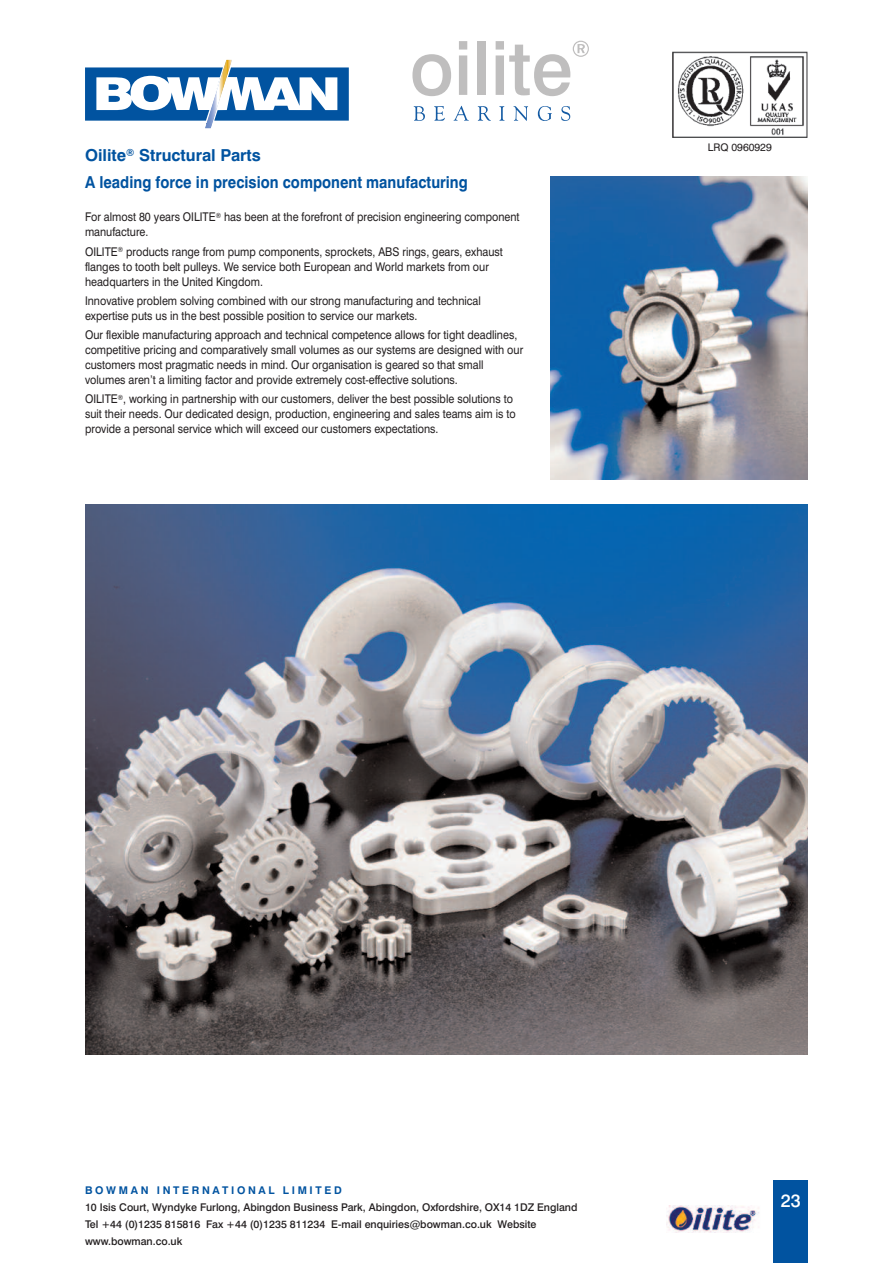
<style>
.page{position:relative;width:893px;height:1263px;background:#fff}
.page>*{position:absolute;margin:0;border:0;box-sizing:border-box;transform-origin:0 0}
.t1{font:500 18px "Swiss 721 BT";color:#fff}
.t2{font:700 16.5px/27.6px "Swiss 721 BT";color:#0153a0}
.t3{font:12px/15px "Swiss 721 BT";color:#231f20;scale:.9 1}
.t4{font:500 10.65px/16.8px "Swiss 721 BT";color:#231f20}
.t5{font:700 10.65px "Swiss 721 BT";letter-spacing:.25em;color:#0153a0}
.t6{font:10.5px "Swiss 721 BT";color:#231f20}
</style>
<div class="page">
<img style="left:672px;top:51px;width:136px;height:87px">
<svg style="left:412px;top:54px;width:39px;height:42px"></svg>
<svg style="left:459px;top:41px;width:8px;height:54px"></svg>
<div style="left:477px;top:41px;width:9px;height:54px;background:#bfbebe"></div>
<svg style="left:496px;top:41px;width:93px;height:55px"></svg>
<svg style="left:414px;top:106px;width:11px;height:15px"></svg>
<svg style="left:434px;top:106px;width:11px;height:15px"></svg>
<svg style="left:454px;top:106px;width:15px;height:15px"></svg>
<svg style="left:478px;top:106px;width:13px;height:15px"></svg>
<svg style="left:499px;top:106px;width:6px;height:15px"></svg>
<svg style="left:513px;top:106px;width:15px;height:15px"></svg>
<svg style="left:538px;top:106px;width:14px;height:15px"></svg>
<svg style="left:561px;top:106px;width:9px;height:15px"></svg>
<svg style="left:85px;top:60px;width:264px;height:68px"></svg>
<img style="left:550px;top:176px;width:258px;height:303px">
<img style="left:85px;top:505px;width:723px;height:550px">
<img style="left:667px;top:1205px;width:92px;height:28px">
<div style="left:774px;top:1180px;width:34px;height:83px;background:#0153a0"></div>
<h2 class="t2" style="left:85px;top:143px;width:384px">Oilite<sup>®</sup> Structural Parts<br>A leading force in precision component manufacturing</h2>
<p class="t3" style="left:85px;top:211px;width:484px">For almost 80 years OILITE<sup>®</sup> has been at the forefront of precision engineering component manufacture.</p>
<p class="t3" style="left:85px;top:245px;width:466px">OILITE<sup>®</sup> products range from pump components, sprockets, ABS rings, gears, exhaust flanges to tooth belt pulleys. We service both European and World markets from our headquarters in the United Kingdom.</p>
<p class="t3" style="left:85px;top:294px;width:441px">Innovative problem solving combined with our strong manufacturing and technical expertise puts us in the best possible position to service our markets.</p>
<p class="t3" style="left:85px;top:329px;width:488px">Our flexible manufacturing approach and technical competence allows for tight deadlines, competitive pricing and comparatively small volumes as our systems are designed with our customers most pragmatic needs in mind. Our organisation is geared so that small volumes aren’t a limiting factor and provide extremely cost-effective solutions.</p>
<p class="t3" style="left:85px;top:393px;width:480px">OILITE<sup>®</sup>, working in partnership with our customers, deliver the best possible solutions to suit their needs. Our dedicated design, production, engineering and sales teams aim is to provide a personal service which will exceed our customers expectations.</p>
<p class="t6" style="left:708px;top:144px;width:65px">LRQ 0960929</p>
<p class="t5" style="left:85px;top:1186px;width:258px">BOWMAN INTERNATIONAL LIMITED</p>
<p class="t4" style="left:85px;top:1200px;width:494px">10 Isis Court, Wyndyke Furlong, Abingdon Business Park, Abingdon, Oxfordshire, OX14 1DZ England<br>Tel +44 (0)1235 815816 Fax +44 (0)1235 811234 E-mail enquiries@bowman.co.uk Website www.bowman.co.uk</p>
<h1 class="t1" style="left:781px;top:1194px;width:22px">23</h1>
</div>
